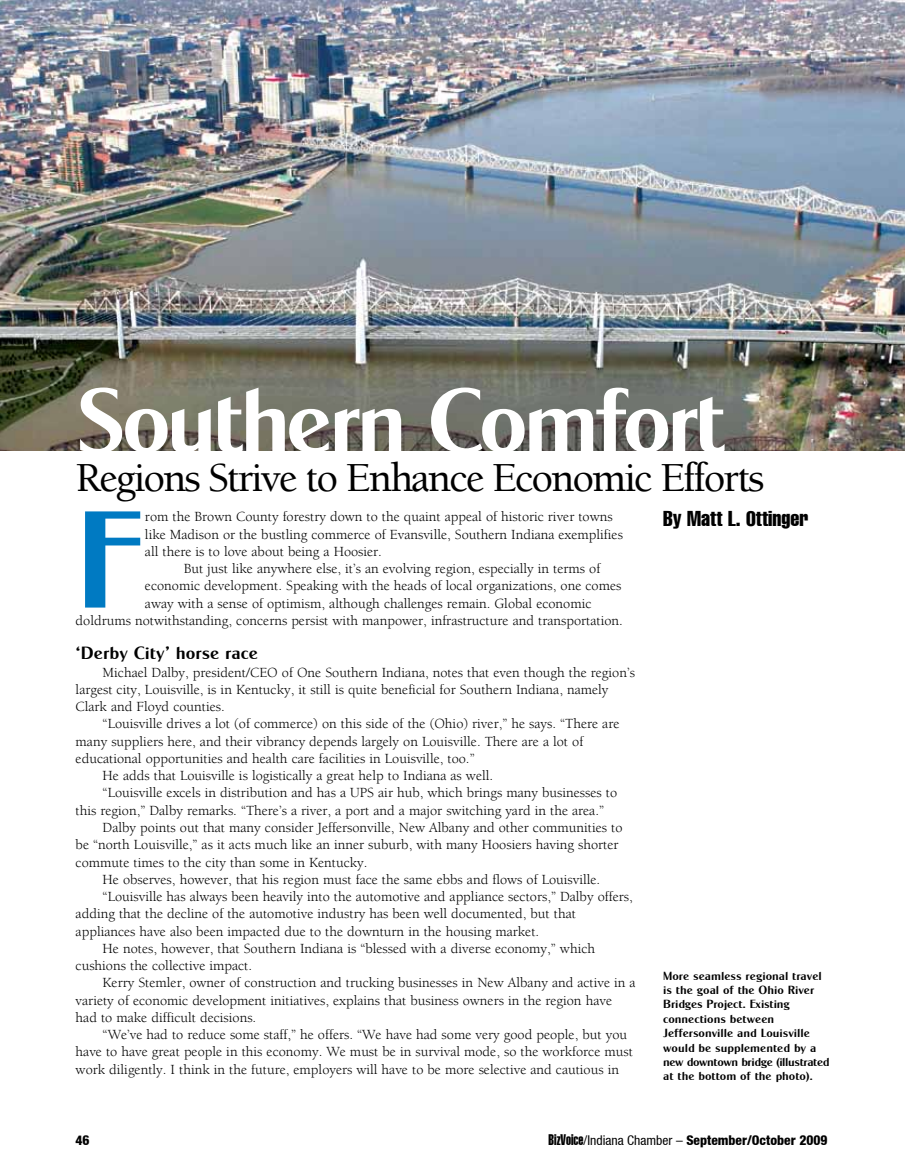
<style>
.page{position:relative;width:905px;height:1175px;background:#fff}
.page>*{position:absolute;margin:0;border:0;box-sizing:border-box;transform-origin:0 0}
.t1{font:138.9px "Cg Globe Gothic Bd";color:#007ac2}
.t2{font:91.65px "Cg Globe Gothic Bd";letter-spacing:-.05em;color:#fff}
.t3{font:500 42px "Berkeley";letter-spacing:-.05em;color:#000}
.t4{font:extra-condensed 21px "Helvetica";color:#000}
.t5{font:18px "Cg Globe Gothic Bd";color:#000}
.t6{font:14.25px/17.2px "Berkeley";color:#000}
.t7{font:800 condensed 13.5px "Helvetica Neue";color:#000}
.t8{font:12px/14.4px "Cg Globe Gothic Bd";color:#000}
.s1{font-family:"Helvetica Extra Compressed";font-weight:400;font-stretch:normal;font-size:15px}
.s2{font-weight:400}
</style>
<div class="page">
<img style="left:0;top:0;width:904px;height:450px">
<h2 class="t2" style="left:76px;top:365px;width:652px">Southern Comfort</h2>
<h3 class="t3" style="left:76px;top:455px;width:690px">Regions Strive to Enhance Economic Efforts</h3>
<h1 class="t1" style="left:76px;top:476px;width:68px">F</h1>
<p class="t6" style="left:145px;top:508px;width:469px">rom the Brown County forestry down to the quaint appeal of historic river towns</p>
<p class="t6" style="left:145px;top:526px;width:479px">like Madison or the bustling commerce of Evansville, Southern Indiana exemplifies</p>
<p class="t6" style="left:145px;top:543px;width:238px">all there is to love about being a Hoosier.</p>
<p class="t6" style="left:184px;top:560px;width:418px">But just like anywhere else, it’s an evolving region, especially in terms of</p>
<p class="t6" style="left:145px;top:577px;width:478px">economic development. Speaking with the heads of local organizations, one comes</p>
<p class="t6" style="left:145px;top:595px;width:448px">away with a sense of optimism, although challenges remain. Global economic</p>
<p class="t6" style="left:76px;top:612px;width:548px">doldrums notwithstanding, concerns persist with manpower, infrastructure and transportation.</p>
<p class="t5" style="left:76px;top:642px;width:184px">‘Derby City’ horse race</p>
<p class="t6" style="left:76px;top:664px;width:561px;text-indent:27px">Michael Dalby, president/CEO of One Southern Indiana, notes that even though the region’s largest city, Louisville, is in Kentucky, it still is quite beneficial for Southern Indiana, namely<br>Clark and Floyd counties.</p>
<p class="t6" style="left:103px;top:715px;width:518px">“Louisville drives a lot (of commerce) on this side of the (Ohio) river,” he says. “There are</p>
<p class="t6" style="left:76px;top:733px;width:509px">many suppliers here, and their vibrancy depends largely on Louisville. There are a lot of</p>
<p class="t6" style="left:76px;top:750px;width:400px">educational opportunities and health care facilities in Louisville, too.”</p>
<p class="t6" style="left:103px;top:767px;width:392px">He adds that Louisville is logistically a great help to Indiana as well.</p>
<p class="t6" style="left:103px;top:784px;width:516px">“Louisville excels in distribution and has a UPS air hub, which brings many businesses to</p>
<p class="t6" style="left:76px;top:802px;width:530px">this region,” Dalby remarks. “There’s a river, a port and a major switching yard in the area.”</p>
<p class="t6" style="left:103px;top:819px;width:521px">Dalby points out that many consider Jeffersonville, New Albany and other communities to</p>
<p class="t6" style="left:76px;top:836px;width:544px">be “north Louisville,” as it acts much like an inner suburb, with many Hoosiers having shorter</p>
<p class="t6" style="left:76px;top:853px;width:293px">commute times to the city than some in Kentucky.</p>
<p class="t6" style="left:103px;top:871px;width:499px">He observes, however, that his region must face the same ebbs and flows of Louisville.</p>
<p class="t6" style="left:103px;top:888px;width:531px">“Louisville has always been heavily into the automotive and appliance sectors,” Dalby offers,</p>
<p class="t6" style="left:76px;top:905px;width:502px">adding that the decline of the automotive industry has been well documented, but that</p>
<p class="t6" style="left:76px;top:922px;width:465px">appliances have also been impacted due to the downturn in the housing market.</p>
<p class="t6" style="left:103px;top:940px;width:494px">He notes, however, that Southern Indiana is “blessed with a diverse economy,” which</p>
<p class="t6" style="left:76px;top:957px;width:178px">cushions the collective impact.</p>
<p class="t6" style="left:103px;top:974px;width:534px">Kerry Stemler, owner of construction and trucking businesses in New Albany and active in a</p>
<p class="t6" style="left:76px;top:991px;width:538px">variety of economic development initiatives, explains that business owners in the region have</p>
<p class="t6" style="left:76px;top:1009px;width:182px">had to make difficult decisions.</p>
<p class="t6" style="left:103px;top:1026px;width:526px">“We’ve had to reduce some staff,” he offers. “We have had some very good people, but you</p>
<p class="t6" style="left:76px;top:1043px;width:559px">have to have great people in this economy. We must be in survival mode, so the workforce must</p>
<p class="t6" style="left:76px;top:1060px;width:545px">work diligently. I think in the future, employers will have to be more selective and cautious in</p>
<h3 class="t4" style="left:663px;top:505px;width:147px">By Matt L. Ottinger</h3>
<p class="t8" style="left:663px;top:968px;width:168px">More seamless regional travel is the goal of the Ohio River<br>Bridges Project. Existing connections between<br>Jeffersonville and Louisville would be supplemented by a new downtown bridge (illustrated at the bottom of the photo).</p>
<p class="t7" style="left:76px;top:1132px;width:16px">46</p>
<p class="t7" style="left:548px;top:1132px;width:280px"><span class="s1">BizVoice</span><span class="s2">/Indiana Chamber –</span> September/October 2009</p>
</div>
